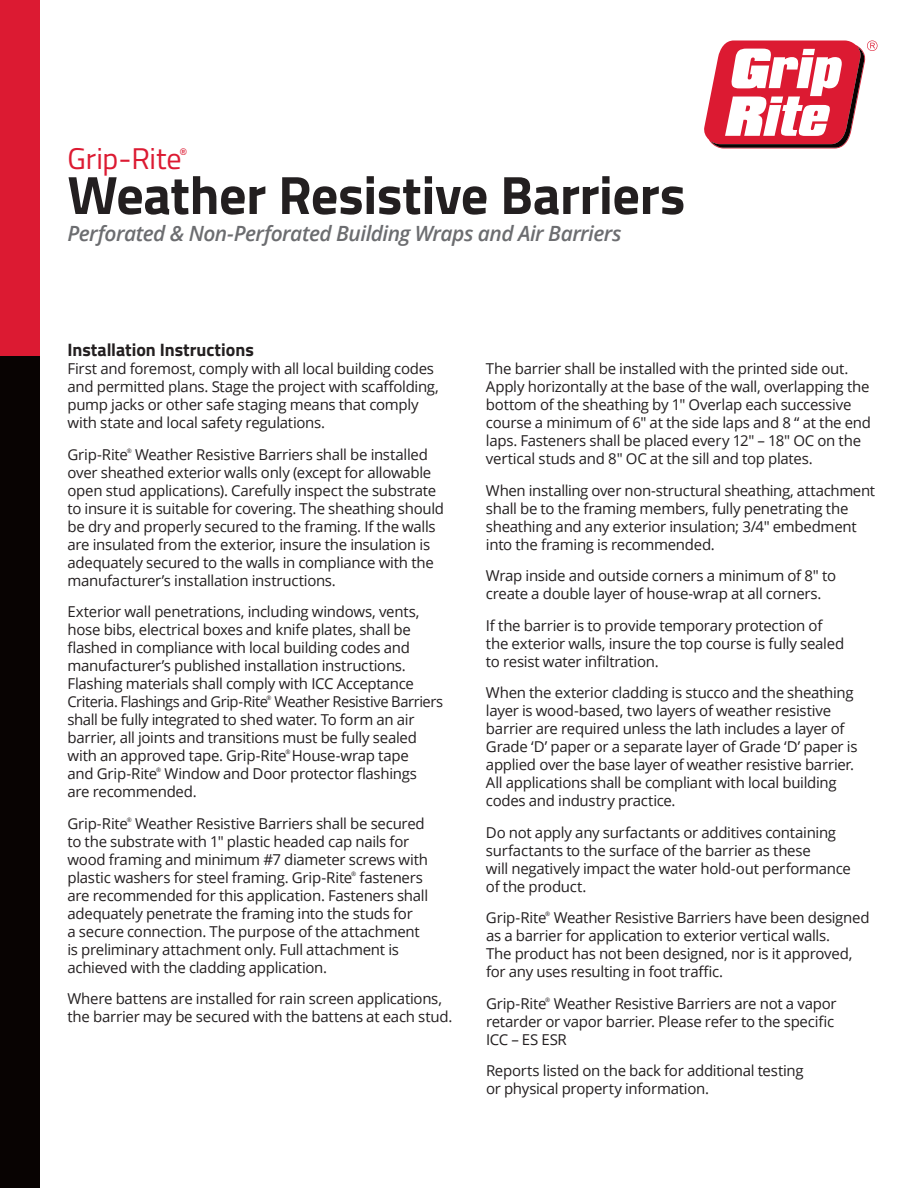
<style>
.page{position:relative;width:918px;height:1188px;background:#fff}
.page>*{position:absolute;margin:0;border:0;box-sizing:border-box;transform-origin:0 0}
.t1{font:700 54px "Titillium Web";letter-spacing:-.01em;color:#231f20}
.t2{font:30px "Titillium Web";letter-spacing:-.005em;color:#dc1a32}
.t3{font:italic 600 21px "Open Sans";letter-spacing:-.03em;color:#6c6d70}
.t4{font:700 18px "Titillium Web";color:#231f20}
.t5{font:15px/18px "Open Sans";letter-spacing:-.02em;color:#231f20}
.t6{font:12.3px "Titillium Web";color:#dc1a32}
.t7{font:6.15px "Open Sans";color:#231f20}
</style>
<div class="page">
<div style="left:0;top:0;width:40px;height:356px;background:#dc1a32"></div>
<div style="left:0;top:356px;width:40px;height:832px;background:#080302"></div>
<svg style="left:704px;top:40px;width:174px;height:108px"></svg>
<h2 class="t2" style="left:68px;top:137px;width:116px">Grip-Rite</h2>
<p class="t6" style="left:179px;top:144px;width:9px">®</p>
<h1 class="t1" style="left:68px;top:154px;width:619px">Weather Resistive Barriers</h1>
<h3 class="t3" style="left:68px;top:219px;width:556px">Perforated &amp; Non-Perforated Building Wraps and Air Barriers</h3>
<p class="t4" style="left:68px;top:336px;width:188px">Installation Instructions</p>
<p class="t5" style="left:68px;top:360px;width:373px">First and foremost, comply with all local building codes and permitted plans. Stage the project with scaffolding, pump jacks or other safe staging means that comply with state and local safety regulations.</p>
<p class="t5" style="left:68px;top:445px;width:62px">Grip-Rite</p>
<p class="t7" style="left:127px;top:446px;width:7px">®</p>
<p class="t5" style="left:68px;top:445px;width:378px;text-indent:68px">Weather Resistive Barriers shall be installed over sheathed exterior walls only (except for allowable open stud applications). Carefully inspect the substrate to insure it is suitable for covering. The sheathing should be dry and properly secured to the framing. If the walls are insulated from the exterior, insure the insulation is adequately secured to the walls in compliance with the manufacturer’s installation instructions.</p>
<p class="t5" style="left:68px;top:603px;width:377px">Exterior wall penetrations, including windows, vents, hose bibs, electrical boxes and knife plates, shall be flashed in compliance with local building codes and manufacturer’s published installation instructions.<br>Flashing materials shall comply with ICC Acceptance Criteria. Flashings and Grip-Rite Weather Resistive Barriers</p>
<p class="t7" style="left:267px;top:694px;width:6px">®</p>
<p class="t5" style="left:68px;top:711px;width:351px">shall be fully integrated to shed water. To form an air barrier, all joints and transitions must be fully sealed with an approved tape. Grip-Rite House-wrap tape</p>
<p class="t7" style="left:285px;top:748px;width:7px">®</p>
<p class="t5" style="left:67px;top:765px;width:91px">and Grip-Rite</p>
<p class="t7" style="left:156px;top:766px;width:7px">®</p>
<p class="t5" style="left:67px;top:765px;width:351px;text-indent:97px">Window and Door protector flashings are recommended.</p>
<p class="t5" style="left:67px;top:814px;width:62px">Grip-Rite</p>
<p class="t7" style="left:127px;top:815px;width:7px">®</p>
<p class="t5" style="left:68px;top:814px;width:362px;text-indent:68px">Weather Resistive Barriers shall be secured to the substrate with 1" plastic headed cap nails for wood framing and minimum #7 diameter screws with plastic washers for steel framing. Grip-Rite</p>
<p class="t7" style="left:351px;top:869px;width:7px">®</p>
<p class="t5" style="left:67px;top:868px;width:362px;text-indent:292px">fasteners are recommended for this application. Fasteners shall adequately penetrate the framing into the studs for<br>a secure connection. The purpose of the attachment is preliminary attachment only. Full attachment is achieved with the cladding application.</p>
<p class="t5" style="left:67px;top:990px;width:386px">Where battens are installed for rain screen applications, the barrier may be secured with the battens at each stud.</p>
<p class="t5" style="left:486px;top:360px;width:387px">The barrier shall be installed with the printed side out.<br>Apply horizontally at the base of the wall, overlapping the bottom of the sheathing by 1" Overlap each successive course a minimum of 6" at the side laps and 8 “ at the end laps. Fasteners shall be placed every 12" – 18" OC on the vertical studs and 8" OC at the sill and top plates.</p>
<p class="t5" style="left:486px;top:481px;width:391px">When installing over non-structural sheathing, attachment shall be to the framing members, fully penetrating the sheathing and any exterior insulation; 3/4" embedment into the framing is recommended.</p>
<p class="t5" style="left:486px;top:567px;width:352px">Wrap inside and outside corners a minimum of 8" to create a double layer of house-wrap at all corners.</p>
<p class="t5" style="left:486px;top:616px;width:360px">If the barrier is to provide temporary protection of the exterior walls, insure the top course is fully sealed to resist water infiltration.</p>
<p class="t5" style="left:486px;top:684px;width:373px">When the exterior cladding is stucco and the sheathing layer is wood-based, two layers of weather resistive barrier are required unless the lath includes a layer of Grade ‘D’ paper or a separate layer of Grade ‘D’ paper is applied over the base layer of weather resistive barrier.<br>All applications shall be compliant with local building codes and industry practice.</p>
<p class="t5" style="left:486px;top:823px;width:367px">Do not apply any surfactants or additives containing surfactants to the surface of the barrier as these<br>will negatively impact the water hold-out performance of the product.</p>
<p class="t5" style="left:486px;top:909px;width:62px">Grip-Rite</p>
<p class="t7" style="left:545px;top:910px;width:7px">®</p>
<p class="t5" style="left:486px;top:909px;width:385px;text-indent:68px">Weather Resistive Barriers have been designed as a barrier for application to exterior vertical walls.<br>The product has not been designed, nor is it approved, for any uses resulting in foot traffic.</p>
<p class="t5" style="left:486px;top:994px;width:62px">Grip-Rite</p>
<p class="t7" style="left:545px;top:995px;width:7px">®</p>
<p class="t5" style="left:486px;top:994px;width:352px;text-indent:68px">Weather Resistive Barriers are not a vapor retarder or vapor barrier. Please refer to the specific<br>ICC – ES ESR</p>
<p class="t5" style="left:486px;top:1062px;width:319px">Reports listed on the back for additional testing or physical property information.</p>
</div>
